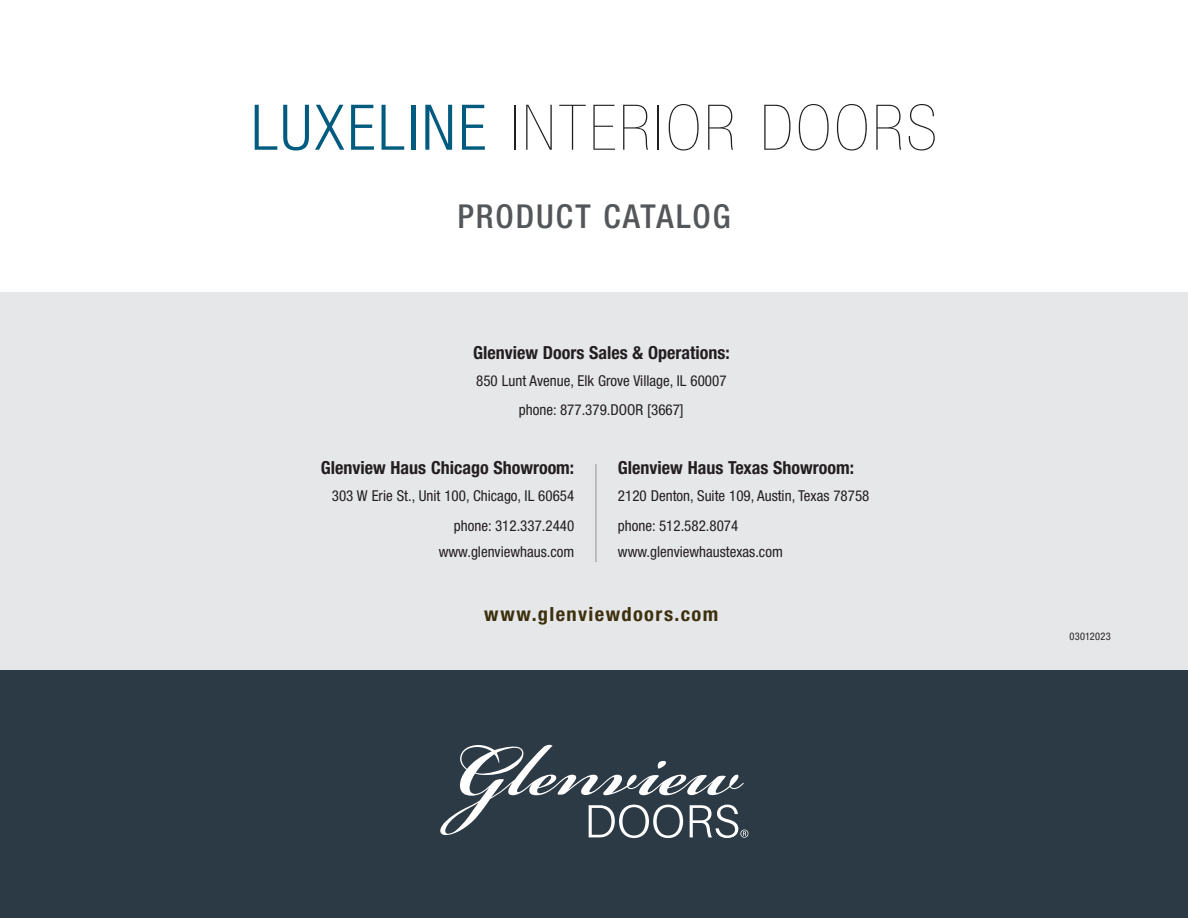
<style>
.page{position:relative;width:1188px;height:918px;background:#fff}
.page>*{position:absolute;margin:0;border:0;box-sizing:border-box;transform-origin:0 0}
.MAIN_TITLE{font:200 condensed 63px "Helvetica Neue LT Std";letter-spacing:.05em;color:#231f20}
.CATALOG_TITLE{font:500 condensed 33px "Helvetica Neue LT Std";letter-spacing:.06em;color:#54575a}
.bullet_copy{font:700 condensed 19.5px "Helvetica Neue LT Std";letter-spacing:.07em;color:#3d300e;scale:1.05 1}
.Welocote_Mettal-Leve{font:700 condensed 18px "Helvetica Neue LT Std";color:#231f20}
.Welocote_Mettal-Leve-2{font:condensed 15px "Helvetica Neue LT Std";color:#231f20}
.bullet_copy-2{font:condensed 10.5px "Helvetica Neue LT Std";letter-spacing:.03em;color:#231f20}
.s1{font-weight:300;color:#005b7f}
</style>
<div class="page">
<div style="left:0;top:669px;width:1188px;height:249px;background:#2c3a45"></div>
<svg style="left:440px;top:745px;width:308px;height:93px"></svg>
<div style="left:0;top:292px;width:1188px;height:378px;background:#e6e7e9"></div>
<hr style="left:596px;top:464px;width:1px;height:98px;background:#919396">
<p class="MAIN_TITLE" style="left:251px;top:93px;width:687px"><span class="s1">LUXELINE</span> INTERIOR DOORS</p>
<p class="CATALOG_TITLE" style="left:457px;top:197px;width:275px">PRODUCT CATALOG</p>
<p class="Welocote_Mettal-Leve" style="left:473px;top:342px;width:258px">Glenview Doors Sales &amp; Operations:</p>
<p class="Welocote_Mettal-Leve-2" style="left:476px;top:372px;width:252px">850 Lunt Avenue, Elk Grove Village, IL 60007</p>
<p class="Welocote_Mettal-Leve-2" style="left:519px;top:401px;width:166px">phone: 877.379.DOOR [3667]</p>
<p class="Welocote_Mettal-Leve" style="left:321px;top:457px;width:255px">Glenview Haus Chicago Showroom:</p>
<p class="Welocote_Mettal-Leve-2" style="left:332px;top:487px;width:244px">303 W Erie St., Unit 100, Chicago, IL 60654</p>
<p class="Welocote_Mettal-Leve-2" style="left:454px;top:517px;width:122px">phone: 312.337.2440</p>
<p class="Welocote_Mettal-Leve-2" style="left:439px;top:543px;width:137px">www.glenviewhaus.com</p>
<p class="Welocote_Mettal-Leve" style="left:618px;top:457px;width:238px">Glenview Haus Texas Showroom:</p>
<p class="Welocote_Mettal-Leve-2" style="left:618px;top:487px;width:253px">2120 Denton, Suite 109, Austin, Texas 78758</p>
<p class="Welocote_Mettal-Leve-2" style="left:618px;top:517px;width:122px">phone: 512.582.8074</p>
<p class="Welocote_Mettal-Leve-2" style="left:618px;top:543px;width:166px">www.glenviewhaustexas.com</p>
<p class="bullet_copy" style="left:484px;top:602px;width:225px">www.glenviewdoors.com</p>
<p class="bullet_copy-2" style="left:1069px;top:631px;width:43px">03012023</p>
</div>
